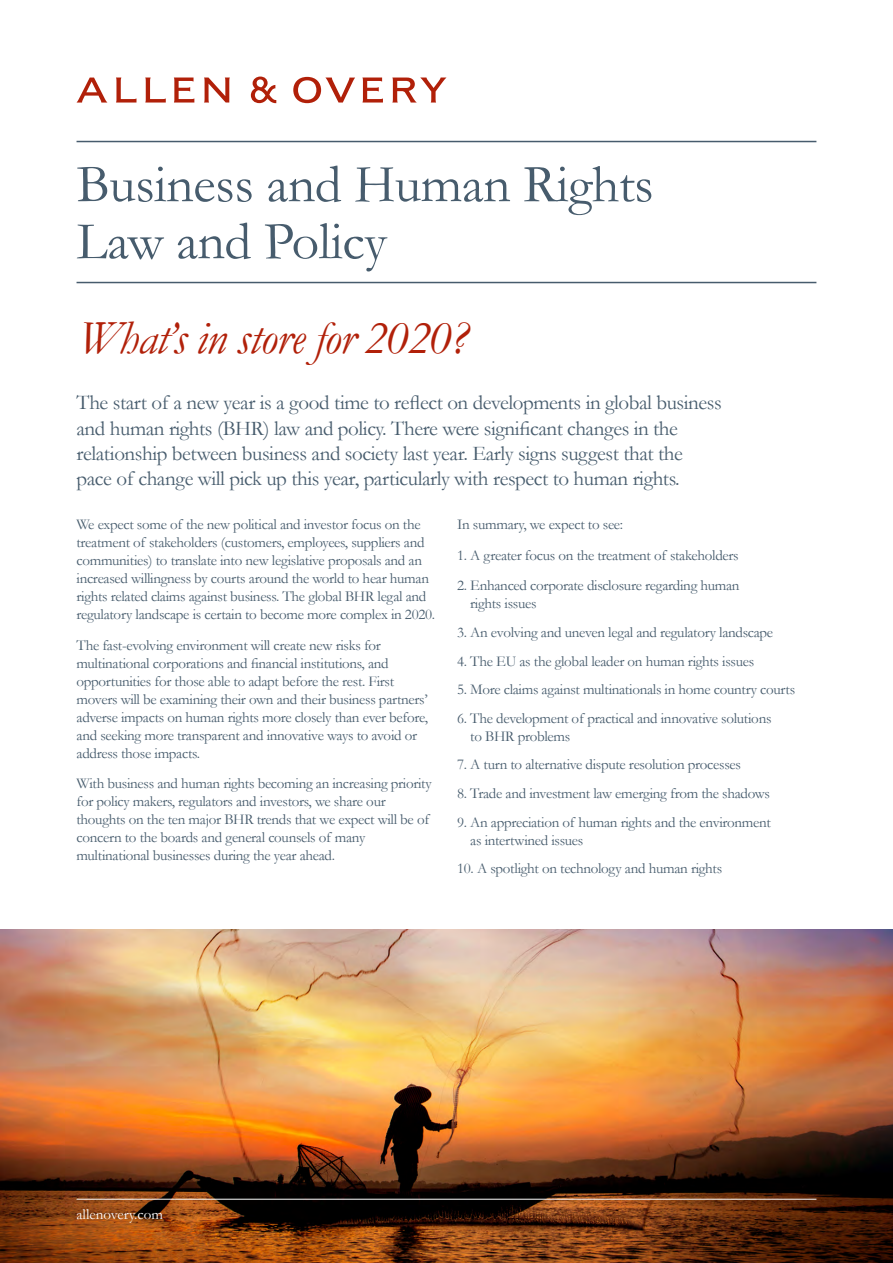
<style>
.page{position:relative;width:893px;height:1263px;background:#fff}
.page>*{position:absolute;margin:0;border:0;box-sizing:border-box;transform-origin:0 0}
.t1{font:54px/57px "Garamond AO";letter-spacing:-.01em;color:#475c6d}
.Headings{font:italic 48px "Garamond AO";letter-spacing:-.02em;color:#b12009}
.Large_body{font:21px/25.2px "Garamond AO";letter-spacing:-.02em;color:#475c6d}
.Large_body-2{font:15px/18px "Garamond AO";letter-spacing:-.02em;color:#475c6d}
.Footer_LH{font:15px "Garamond AO";color:#fff}
</style>
<div class="page">
<img style="left:0;top:930px;width:893px;height:333px">
<hr style="left:77px;top:1199px;width:739px;height:1px;background:#fff">
<hr style="left:77px;top:141px;width:739px;height:1px;background:#475c6d">
<hr style="left:77px;top:282px;width:739px;height:1px;background:#475c6d">
<svg style="left:251px;top:77px;width:25px;height:26px"></svg>
<svg style="left:116px;top:78px;width:20px;height:25px"></svg>
<svg style="left:145px;top:78px;width:21px;height:25px"></svg>
<svg style="left:77px;top:78px;width:30px;height:25px"></svg>
<svg style="left:174px;top:78px;width:20px;height:25px"></svg>
<svg style="left:204px;top:78px;width:26px;height:25px"></svg>
<svg style="left:293px;top:77px;width:62px;height:26px"></svg>
<svg style="left:362px;top:78px;width:21px;height:25px"></svg>
<svg style="left:392px;top:78px;width:54px;height:25px"></svg>
<p class="t1" style="left:77px;top:154px;width:579px">Business and Human Rights<br>Law and Policy</p>
<p class="Headings" style="left:77px;top:311px;width:393px">What’s in store for 2020?</p>
<p class="Large_body" style="left:77px;top:390px;width:647px">The start of a new year is a good time to reflect on developments in global business and human rights (BHR) law and policy. There were significant changes in the relationship between business and society last year. Early signs suggest that the pace of change will pick up this year, particularly with respect to human rights.</p>
<p class="Large_body-2" style="left:77px;top:515px;width:360px">We expect some of the new political and investor focus on the treatment of stakeholders (customers, employees, suppliers and communities) to translate into new legislative proposals and an increased willingness by courts around the world to hear human rights related claims against business. The global BHR legal and regulatory landscape is certain to become more complex in 2020.</p>
<p class="Large_body-2" style="left:77px;top:635px;width:353px">The fast-evolving environment will create new risks for multinational corporations and financial institutions, and opportunities for those able to adapt before the rest. First movers will be examining their own and their business partners’ adverse impacts on human rights more closely than ever before, and seeking more transparent and innovative ways to avoid or address those impacts.</p>
<p class="Large_body-2" style="left:77px;top:774px;width:357px">With business and human rights becoming an increasing priority for policy makers, regulators and investors, we share our thoughts on the ten major BHR trends that we expect will be of concern to the boards and general counsels of many multinational businesses during the year ahead.</p>
<p class="Large_body-2" style="left:457px;top:515px;width:168px">In summary, we expect to see:</p>
<p class="Large_body-2" style="left:457px;top:545px;width:283px">1. A greater focus on the treatment of stakeholders</p>
<p class="Large_body-2" style="left:470px;top:576px;width:271px;text-indent:-13px">2. Enhanced corporate disclosure regarding human rights issues</p>
<p class="Large_body-2" style="left:457px;top:623px;width:318px">3. An evolving and uneven legal and regulatory landscape</p>
<p class="Large_body-2" style="left:457px;top:651px;width:299px">4. The EU as the global leader on human rights issues</p>
<p class="Large_body-2" style="left:457px;top:680px;width:340px">5. More claims against multinationals in home country courts</p>
<p class="Large_body-2" style="left:470px;top:709px;width:303px;text-indent:-13px">6. The development of practical and innovative solutions to BHR problems</p>
<p class="Large_body-2" style="left:457px;top:755px;width:285px">7. A turn to alternative dispute resolution processes</p>
<p class="Large_body-2" style="left:457px;top:784px;width:314px">8. Trade and investment law emerging from the shadows</p>
<p class="Large_body-2" style="left:470px;top:813px;width:302px;text-indent:-13px">9. An appreciation of human rights and the environment as intertwined issues</p>
<p class="Large_body-2" style="left:457px;top:859px;width:267px">10. A spotlight on technology and human rights</p>
<p class="Footer_LH" style="left:77px;top:1204px;width:88px">allenovery.com</p>
</div>
